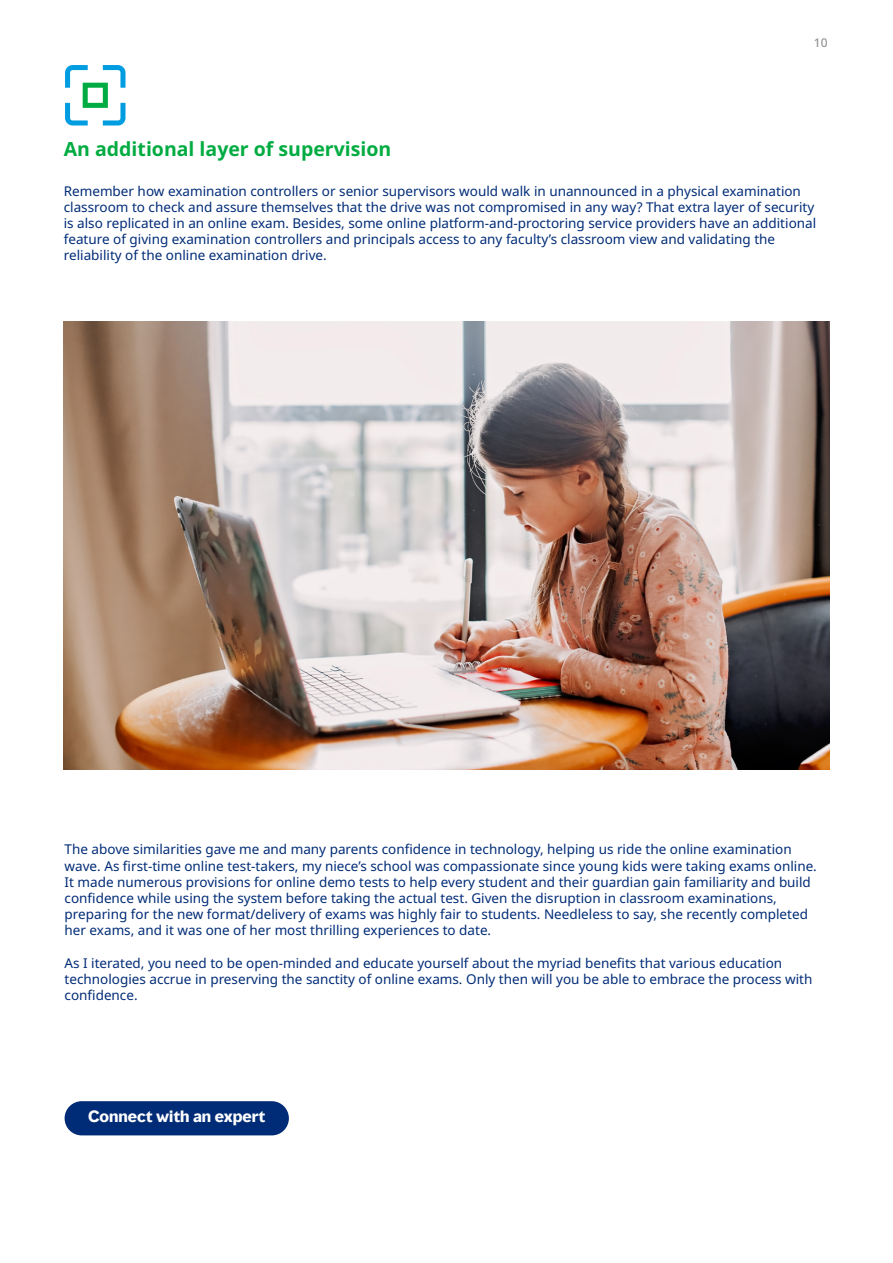
<style>
.page{position:relative;width:893px;height:1263px;background:#fff}
.page>*{position:absolute;margin:0;border:0;box-sizing:border-box;transform-origin:0 0}
.t1{font:700 19.5px "Noto Sans";color:#00ac41}
.t2{font:700 15px "MMC Display";color:#fff}
.Body_copy{font:13.5px/16.2px "Noto Sans";color:#002c77}
.t3{font:500 12px "Noto Sans";color:#949494}
</style>
<div class="page">
<img style="left:64px;top:322px;width:765px;height:448px">
<svg style="left:65px;top:65px;width:60px;height:60px"></svg>
<div style="left:65px;top:1101px;width:224px;height:34px;background:#002c77;border-radius:17px"></div>
<p class="t1" style="left:64px;top:135px;width:329px">An additional layer of supervision</p>
<p class="t3" style="left:814px;top:34px;width:15px">10</p>
<p class="Body_copy" style="left:64px;top:183px;width:754px">Remember how examination controllers or senior supervisors would walk in unannounced in a physical examination classroom to check and assure themselves that the drive was not compromised in any way? That extra layer of security is also replicated in an online exam. Besides, some online platform-and-proctoring service providers have an additional feature of giving examination controllers and principals access to any faculty’s classroom view and validating the reliability of the online examination drive.</p>
<p class="Body_copy" style="left:65px;top:842px;width:754px">The above similarities gave me and many parents confidence in technology, helping us ride the online examination wave. As first-time online test-takers, my niece’s school was compassionate since young kids were taking exams online.<br>It made numerous provisions for online demo tests to help every student and their guardian gain familiarity and build confidence while using the system before taking the actual test. Given the disruption in classroom examinations, preparing for the new format/delivery of exams was highly fair to students. Needleless to say, she recently completed her exams, and it was one of her most thrilling experiences to date.</p>
<p class="Body_copy" style="left:65px;top:955px;width:749px">As I iterated, you need to be open-minded and educate yourself about the myriad benefits that various education technologies accrue in preserving the sanctity of online exams. Only then will you be able to embrace the process with confidence.</p>
<p class="t2" style="left:88px;top:1106px;width:179px">Connect with an expert</p>
</div>
